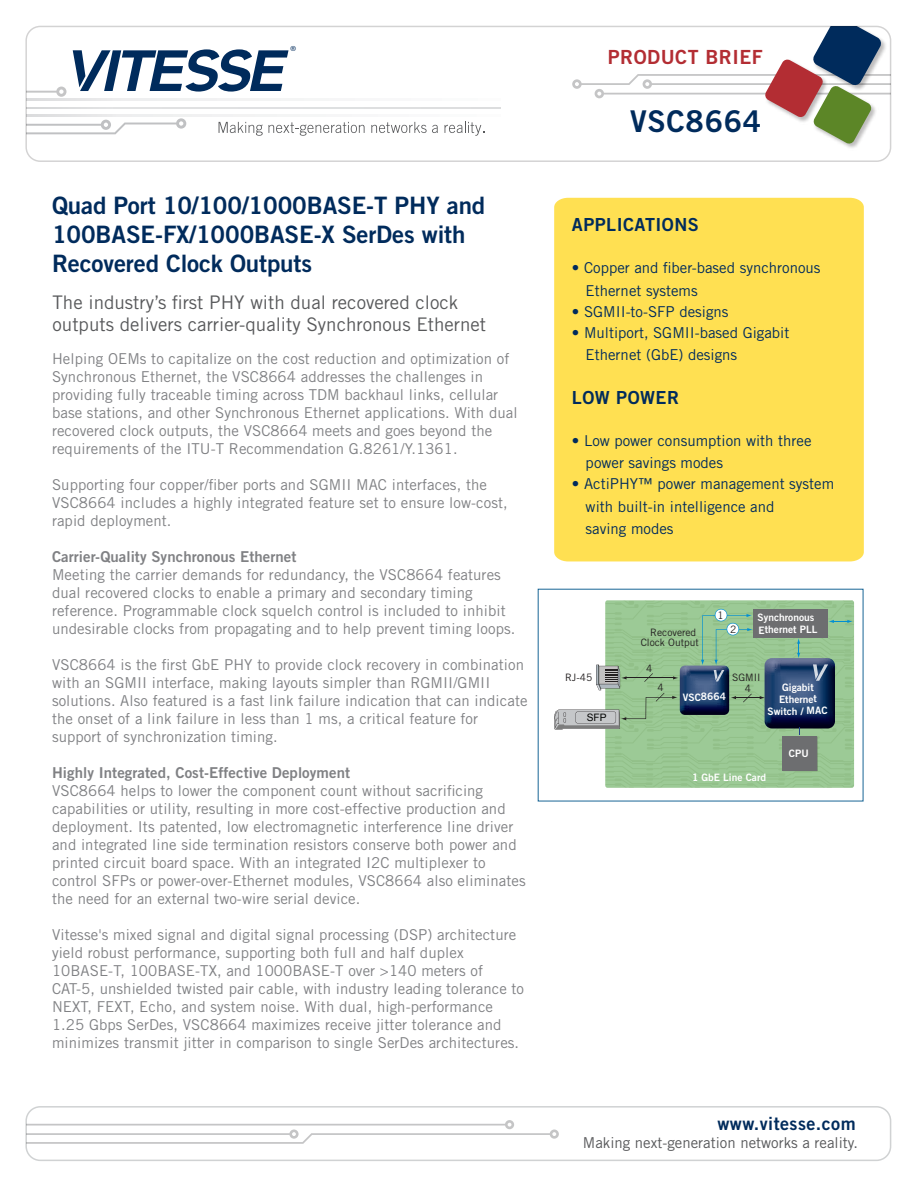
<style>
.page{position:relative;width:918px;height:1188px;background:#fff}
.page>*{position:absolute;margin:0;border:0;box-sizing:border-box;transform-origin:0 0}
.t1{font:30px "Trade Gothic LT Std Bd 2";letter-spacing:.025em;color:#002b5c}
.t2{font:24px/28.8px "Trade Gothic LT Std Bd 2";letter-spacing:-.005em;color:#002b5c}
.t3{font:19.5px "Trade Gothic LT Std Bd 2";letter-spacing:.025em;color:#b32d33}
.t4{font:18.75px/22.5px "Trade Gothic LT Std";color:#58595b}
.t5{font:18px "Trade Gothic LT Std Bd 2";letter-spacing:.025em;color:#002b5c}
.t6{font:15px/18px "Trade Gothic LT Std";letter-spacing:.005em;color:#808184}
.t7{font:15px/22.5px "Trade Gothic LT Std";color:#002b5c}
.t8{font:15px "Trade Gothic LT Std Bd 2";letter-spacing:.005em;color:#808184}
.t9{font:15px "Trade Gothic LT Std";color:#58595b}
.t10{font:10.2px/12px "Trade Gothic LT Std Bd 2";letter-spacing:-.01em;color:#fff;text-align:center}
.t11{font:10.2px/10.5px "Trade Gothic LT Std";color:#231f20;text-align:right}
.t12{font:10.2px "Arial";color:#000100}
.t13{font:6.9px "Trade Gothic LT Std";color:#002b5c}
</style>
<div class="page">
<div style="left:605px;top:600px;width:249px;height:188px;background:#9bc995;border-radius:2px"></div>
<svg style="left:73px;top:49px;width:215px;height:43px"></svg>
<hr style="left:26px;top:99px;width:86px;height:2px;background:#e3e3e5">
<hr style="left:26px;top:107px;width:86px;height:2px;background:#dcddde">
<hr style="left:26px;top:115px;width:87px;height:2px;background:#e3e3e5">
<svg style="left:28px;top:87px;width:39px;height:10px"></svg>
<svg style="left:28px;top:118px;width:158px;height:16px"></svg>
<svg style="left:219px;top:122px;width:146px;height:14px"></svg>
<svg style="left:371px;top:122px;width:67px;height:11px"></svg>
<img style="left:843px;top:144px;width:15px;height:4px">
<svg style="left:572px;top:26px;width:319px;height:118px"></svg>
<div style="left:25px;top:26px;width:866px;height:136px;border:2px solid #231f20;border-radius:14px"></div>
<div style="left:25px;top:1106px;width:866px;height:55px;border:2px solid #d0d2d3;border-radius:14px"></div>
<svg style="left:26px;top:1120px;width:533px;height:24px"></svg>
<div style="left:554px;top:198px;width:310px;height:363px;background:#ffe052"></div>
<svg style="left:445px;top:122px;width:40px;height:14px"></svg>
<svg style="left:554px;top:609px;width:299px;height:162px"></svg>
<p class="t13" style="left:291px;top:44px;width:7px">®</p>
<h2 class="t2" style="left:52px;top:191px;width:435px">Quad Port 10/100/1000BASE-T PHY and<br>100BASE-FX/1000BASE-X SerDes with<br>Recovered Clock Outputs</h2>
<p class="t4" style="left:53px;top:290px;width:435px">The industry’s first PHY with dual recovered clock outputs delivers carrier-quality Synchronous Ethernet</p>
<p class="t6" style="left:52px;top:349px;width:467px">Helping OEMs to capitalize on the cost reduction and optimization of Synchronous Ethernet, the VSC8664 addresses the challenges in providing fully traceable timing across TDM backhaul links, cellular base stations, and other Synchronous Ethernet applications. With dual recovered clock outputs, the VSC8664 meets and goes beyond the requirements of the ITU-T Recommendation G.8261/Y.1361.</p>
<p class="t6" style="left:52px;top:475px;width:457px">Supporting four copper/fiber ports and SGMII MAC interfaces, the<br>VSC8664 includes a highly integrated feature set to ensure low-cost, rapid deployment.</p>
<p class="t8" style="left:52px;top:547px;width:246px">Carrier-Quality Synchronous Ethernet</p>
<p class="t6" style="left:52px;top:565px;width:465px">Meeting the carrier demands for redundancy, the VSC8664 features dual recovered clocks to enable a primary and secondary timing reference. Programmable clock squelch control is included to inhibit undesirable clocks from propagating and to help prevent timing loops.</p>
<p class="t6" style="left:52px;top:655px;width:477px">VSC8664 is the first GbE PHY to provide clock recovery in combination with an SGMII interface, making layouts simpler than RGMII/GMII solutions. Also featured is a fast link failure indication that can indicate the onset of a link failure in less than 1 ms, a critical feature for support of synchronization timing.</p>
<p class="t8" style="left:52px;top:763px;width:300px">Highly Integrated, Cost-Effective Deployment</p>
<p class="t6" style="left:52px;top:781px;width:475px">VSC8664 helps to lower the component count without sacrificing capabilities or utility, resulting in more cost-effective production and deployment. Its patented, low electromagnetic interference line driver and integrated line side termination resistors conserve both power and printed circuit board space. With an integrated I2C multiplexer to control SFPs or power-over-Ethernet modules, VSC8664 also eliminates the need for an external two-wire serial device.</p>
<p class="t6" style="left:52px;top:925px;width:474px">Vitesse's mixed signal and digital signal processing (DSP) architecture yield robust performance, supporting both full and half duplex 10BASE-T, 100BASE-TX, and 1000BASE-T over &gt;140 meters of CAT-5, unshielded twisted pair cable, with industry leading tolerance to NEXT, FEXT, Echo, and system noise. With dual, high-performance 1.25 Gbps SerDes, VSC8664 maximizes receive jitter tolerance and minimizes transmit jitter in comparison to single SerDes architectures.</p>
<h3 class="t3" style="left:608px;top:45px;width:156px">PRODUCT BRIEF</h3>
<h1 class="t1" style="left:630px;top:103px;width:133px">VSC8664</h1>
<p class="t5" style="left:572px;top:214px;width:128px">APPLICATIONS</p>
<p class="t7" style="left:586px;top:257px;width:236px;text-indent:-14px">• Copper and fiber-based synchronous<br>Ethernet systems</p>
<p class="t7" style="left:572px;top:300px;width:158px">• SGMII-to-SFP designs</p>
<p class="t7" style="left:586px;top:321px;width:205px;text-indent:-14px">• Multiport, SGMII-based Gigabit<br>Ethernet (GbE) designs</p>
<p class="t5" style="left:572px;top:386px;width:109px">LOW POWER</p>
<p class="t7" style="left:586px;top:429px;width:227px;text-indent:-14px">• Low power consumption with three power savings modes</p>
<p class="t7" style="left:586px;top:473px;width:250px;text-indent:-14px">• ActiPHY™ power management system with built-in intelligence and<br>saving modes</p>
<p class="t11" style="left:565px;top:672px;width:29px">RJ-45</p>
<p class="t12" style="left:587px;top:711px;width:21px">SFP</p>
<p class="t11" style="left:641px;top:627px;width:60px">Recovered<br>Clock Output</p>
<p class="t11" style="left:718px;top:610px;width:8px">1</p>
<p class="t10" style="left:758px;top:611px;width:58px">Synchronous</p>
<p class="t11" style="left:730px;top:624px;width:8px">2</p>
<p class="t10" style="left:759px;top:624px;width:60px">Ethernet PLL</p>
<p class="t11" style="left:646px;top:663px;width:8px">4</p>
<p class="t11" style="left:732px;top:672px;width:30px">SGMII</p>
<p class="t10" style="left:683px;top:691px;width:45px">VSC8664</p>
<p class="t10" style="left:767px;top:681px;width:62px">Gigabit<br>Ethernet<br>Switch / MAC</p>
<p class="t11" style="left:658px;top:682px;width:8px">4</p>
<p class="t11" style="left:745px;top:683px;width:8px">4</p>
<p class="t10" style="left:692px;top:772px;width:76px">1 GbE Line Card</p>
<p class="t10" style="left:789px;top:747px;width:21px">CPU</p>
<p class="t5" style="left:717px;top:1112px;width:140px">www.vitesse.com</p>
<p class="t9" style="left:583px;top:1134px;width:277px">Making next-generation networks a reality.</p>
</div>
